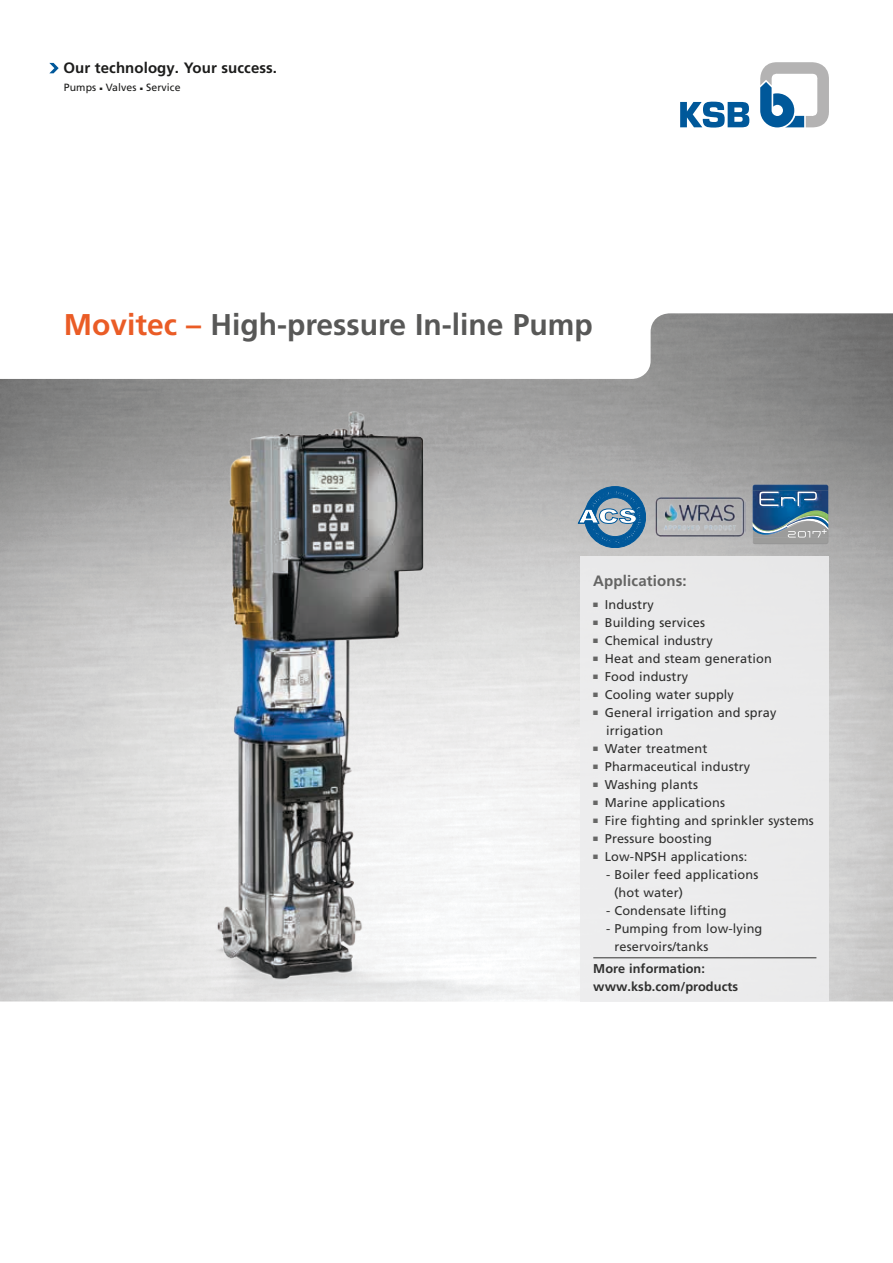
<style>
.page{position:relative;width:893px;height:1263px;background:#fff}
.page>*{position:absolute;margin:0;border:0;box-sizing:border-box;transform-origin:0 0}
.t1{font:700 30px "Frutiger LT Pro";color:#585857}
.t2{font:700 15px "Frutiger LT Pro";letter-spacing:.005em;color:#1c1c1b}
.t3{font:700 15px "Frutiger LT Pro";letter-spacing:.01em;color:#585857}
.t4{font:12.75px/18px "Frutiger LT Pro";letter-spacing:.01em;color:#1c1c1b}
.t5{font:700 12.75px/18px "Frutiger LT Pro";letter-spacing:.005em;color:#1c1c1b}
.t6{font:10.5px "Frutiger LT Pro";letter-spacing:.01em;color:#1c1c1b}
.s1{color:#ea5c26}
.s2{color:#585857}
</style>
<div class="page">
<img style="left:0;top:313px;width:893px;height:688px">
<svg style="left:760px;top:62px;width:69px;height:65px"></svg>
<svg style="left:680px;top:102px;width:69px;height:26px"></svg>
<svg style="left:49px;top:63px;width:10px;height:10px"></svg>
<div style="left:580px;top:557px;width:249px;height:445px;background:#ededee"></div>
<hr style="left:593px;top:957px;width:223px;height:1px;background:#1c1c1b">
<img style="left:76px;top:383px;width:504px;height:619px">
<img style="left:754px;top:544px;width:72px;height:1px">
<img style="left:753px;top:537px;width:75px;height:7px">
<img style="left:753px;top:485px;width:75px;height:6px">
<svg style="left:753px;top:491px;width:75px;height:46px;background:#517a9a"></svg>
<img style="left:654px;top:496px;width:91px;height:42px">
<svg style="left:578px;top:486px;width:68px;height:62px;background:#6992b1"></svg>
<p class="t2" style="left:63px;top:59px;width:215px">Our technology. Your success.</p>
<p class="t6" style="left:64px;top:81px;width:118px">Pumps ■ Valves ■ Service</p>
<h1 class="t1" style="left:64px;top:307px;width:530px"><span class="s1">Movitec –</span> High-pressure In-line Pump</h1>
<p class="t3" style="left:593px;top:572px;width:95px">Applications:</p>
<p class="t4" style="left:593px;top:595px;width:62px"><span class="s2">■</span> Industry</p>
<p class="t4" style="left:593px;top:613px;width:113px"><span class="s2">■</span> Building services</p>
<p class="t4" style="left:593px;top:631px;width:121px"><span class="s2">■</span> Chemical industry</p>
<p class="t4" style="left:593px;top:649px;width:180px"><span class="s2">■</span> Heat and steam generation</p>
<p class="t4" style="left:593px;top:667px;width:96px"><span class="s2">■</span> Food industry</p>
<p class="t4" style="left:593px;top:685px;width:142px"><span class="s2">■</span> Cooling water supply</p>
<p class="t4" style="left:606px;top:703px;width:172px;text-indent:-13px"><span class="s2">■</span> General irrigation and spray irrigation</p>
<p class="t4" style="left:593px;top:739px;width:116px"><span class="s2">■</span> Water treatment</p>
<p class="t4" style="left:593px;top:757px;width:159px"><span class="s2">■</span> Pharmaceutical industry</p>
<p class="t4" style="left:593px;top:775px;width:106px"><span class="s2">■</span> Washing plants</p>
<p class="t4" style="left:593px;top:793px;width:133px"><span class="s2">■</span> Marine applications</p>
<p class="t4" style="left:593px;top:811px;width:222px"><span class="s2">■</span> Fire fighting and sprinkler systems</p>
<p class="t4" style="left:593px;top:829px;width:120px"><span class="s2">■</span> Pressure boosting</p>
<p class="t4" style="left:593px;top:847px;width:156px"><span class="s2">■</span> Low-NPSH applications:</p>
<p class="t4" style="left:614px;top:865px;width:146px;text-indent:-8px">- Boiler feed applications (hot water)</p>
<p class="t4" style="left:606px;top:901px;width:122px">- Condensate lifting</p>
<p class="t4" style="left:614px;top:919px;width:149px;text-indent:-8px">- Pumping from low-lying reservoirs/tanks</p>
<p class="t5" style="left:593px;top:959px;width:146px">More information: www.ksb.com/products</p>
</div>
